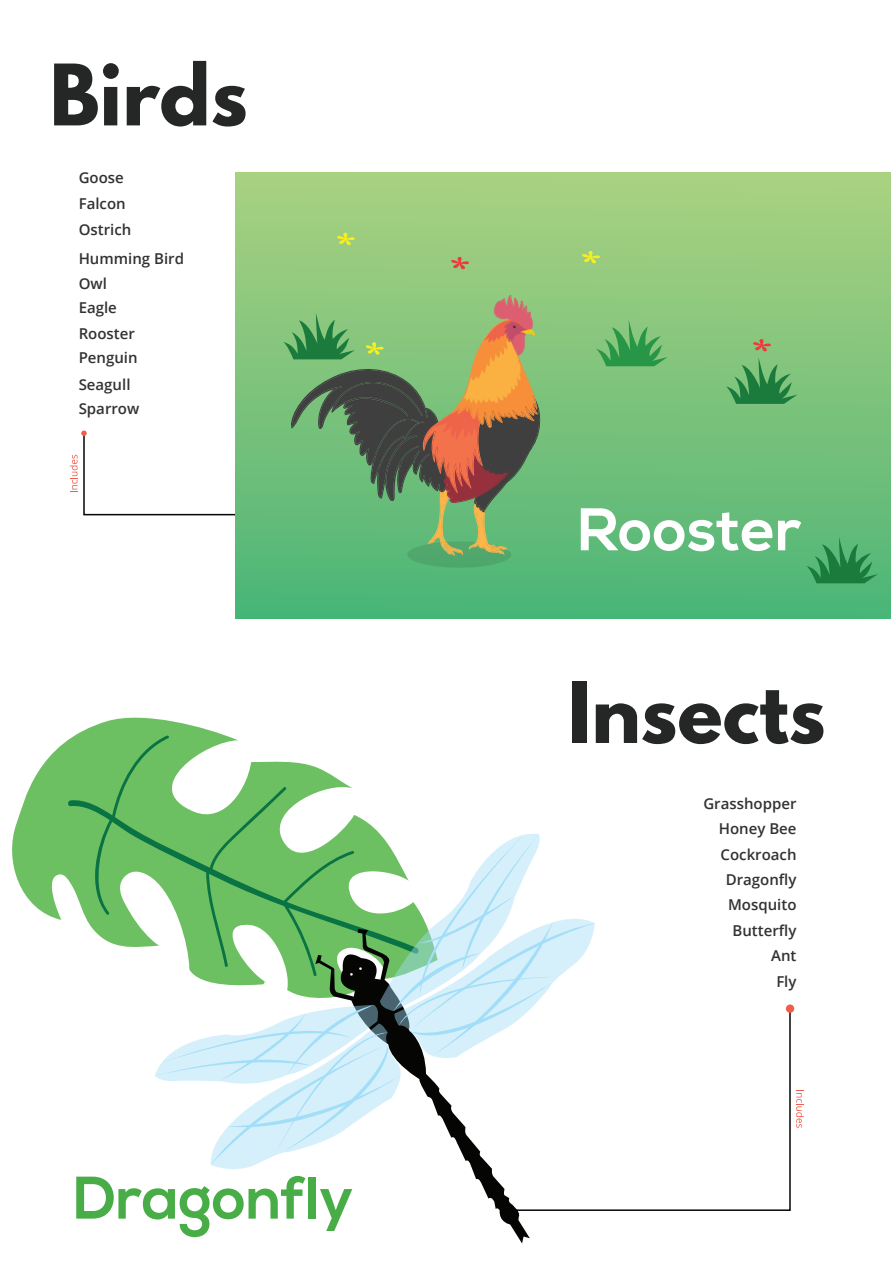
<style>
.page{position:relative;width:891px;height:1263px;background:#fff}
.page>*{position:absolute;margin:0;border:0;box-sizing:border-box;transform-origin:0 0}
.t1{font:700 75px "League Spartan";color:#252626}
.t2{font:700 60px "Nexa";color:#49ad47}
.t3{font:700 60px "Nexa";color:#fff}
.t4{font:600 15px/25.8px "Open Sans";color:#313232}
</style>
<div class="page">
<div style="left:236px;top:173px;width:655px;height:446px;background:linear-gradient(to bottom,#abd181,#4cb577)"></div>
<div style="left:407px;top:541px;width:104px;height:27px;background:#4ea76c;border-radius:50%"></div>
<svg style="left:581px;top:251px;width:20px;height:13px"></svg>
<svg style="left:336px;top:232px;width:19px;height:14px"></svg>
<svg style="left:451px;top:256px;width:19px;height:14px"></svg>
<svg style="left:596px;top:319px;width:72px;height:47px"></svg>
<svg style="left:726px;top:339px;width:72px;height:65px"></svg>
<svg style="left:806px;top:536px;width:72px;height:47px"></svg>
<svg style="left:283px;top:295px;width:258px;height:261px"></svg>
<svg style="left:530px;top:1011px;width:261px;height:200px"></svg>
<div style="left:786px;top:1004px;width:8px;height:9px;background:#f15d4b;border-radius:50%"></div>
<svg style="left:12px;top:717px;width:212px;height:203px;fill:#6dc062"></svg>
<svg style="left:67px;top:735px;width:313px;height:212px;fill:#6dc062"></svg>
<svg style="left:472px;top:1169px;width:58px;height:74px"></svg>
<svg style="left:155px;top:834px;width:440px;height:335px"></svg>
<svg style="left:70px;top:430px;width:167px;height:86px"></svg>
<svg style="left:796px;top:1090px;width:8px;height:38px"></svg>
<h1 class="t1" style="left:50px;top:36px;width:200px">Birds</h1>
<p class="t4" style="left:79px;top:164px;width:54px">Goose<br>Falcon<br>Ostrich</p>
<p class="t4" style="left:79px;top:246px;width:107px;line-height:24.5px">Humming Bird<br>Owl<br>Eagle</p>
<p class="t4" style="left:79px;top:321px;width:60px;line-height:24.8px">Rooster<br>Penguin</p>
<p class="t4" style="left:79px;top:372px;width:62px;line-height:24.3px">Seagull<br>Sparrow</p>
<h2 class="t2" style="left:74px;top:1163px;width:281px">Dragonfly</h2>
<h2 class="t3" style="left:578px;top:495px;width:225px">Rooster</h2>
<h1 class="t1" style="left:568px;top:654px;width:259px">Insects</h1>
<p class="t4" style="left:703px;top:790px;width:95px">Grasshopper</p>
<p class="t4" style="left:719px;top:816px;width:79px;line-height:25.3px">Honey Bee<br>Cockroach</p>
<p class="t4" style="left:726px;top:866px;width:72px">Dragonfly</p>
<p class="t4" style="left:733px;top:917px;width:65px">Butterfly</p>
<p class="t4" style="left:728px;top:892px;width:70px">Mosquito</p>
<p class="t4" style="left:771px;top:942px;width:27px">Ant</p>
<p class="t4" style="left:776px;top:968px;width:22px">Fly</p>
</div>
